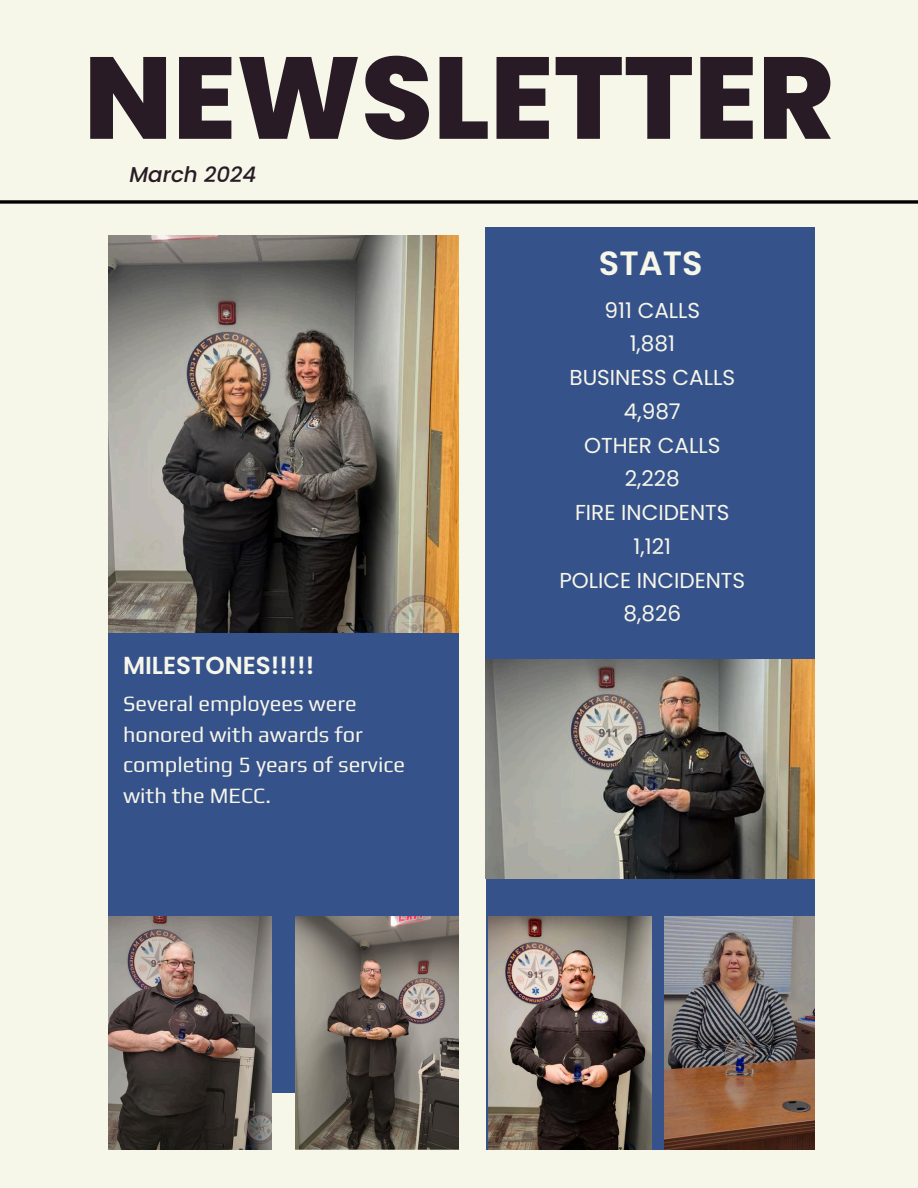
<style>
.page{position:relative;width:918px;height:1188px;background:#f6f6e9}
.page>*{position:absolute;margin:0;border:0;box-sizing:border-box;transform-origin:0 0}
.t1{font:800 116.1px "Poppins";color:#291b25}
.t2{font:600 33.6px "Poppins";color:#f6f6e9}
.t3{font:600 24.6px "Poppins";color:#f6f6e9}
.t4{font:21.75px/30.3px "Play";color:#f6f6e9}
.t5{font:21.6px/33.8px "Poppins";color:#f6f6e9;text-align:center}
.t6{font:italic 500 21.45px "Poppins";color:#291b25}
</style>
<div class="page">
<div style="left:109px;top:627px;width:350px;height:465px;background:#36528b"></div>
<img style="left:109px;top:235px;width:350px;height:397px">
<div style="left:486px;top:879px;width:328px;height:271px;background:#36528b"></div>
<div style="left:486px;top:228px;width:329px;height:460px;background:#36528b"></div>
<img style="left:486px;top:660px;width:328px;height:218px">
<img style="left:109px;top:917px;width:163px;height:233px">
<svg style="left:0;top:200px;width:918px;height:4px;background:#252524"></svg>
<img style="left:296px;top:917px;width:163px;height:233px">
<img style="left:665px;top:917px;width:149px;height:233px">
<img style="left:488px;top:917px;width:163px;height:233px">
<h1 class="t1" style="left:84px;top:17px;width:752px">NEWSLETTER</h1>
<h3 class="t6" style="left:129px;top:160px;width:129px">March 2024</h3>
<h5 class="t3" style="left:123px;top:649px;width:193px">MILESTONES!!!!!</h5>
<p class="t4" style="left:123px;top:689px;width:284px">Several employees were honored with awards for completing 5 years of service with the MECC.</p>
<h2 class="t2" style="left:599px;top:239px;width:105px">STATS</h2>
<h4 class="t5" style="left:559px;top:293px;width:187px">911 CALLS<br>1,881<br>BUSINESS CALLS<br>4,987<br>OTHER CALLS<br>2,228<br>FIRE INCIDENTS<br>1,121<br>POLICE INCIDENTS</h4>
<p class="t5" style="left:624px;top:597px;width:59px">8,826</p>
</div>
